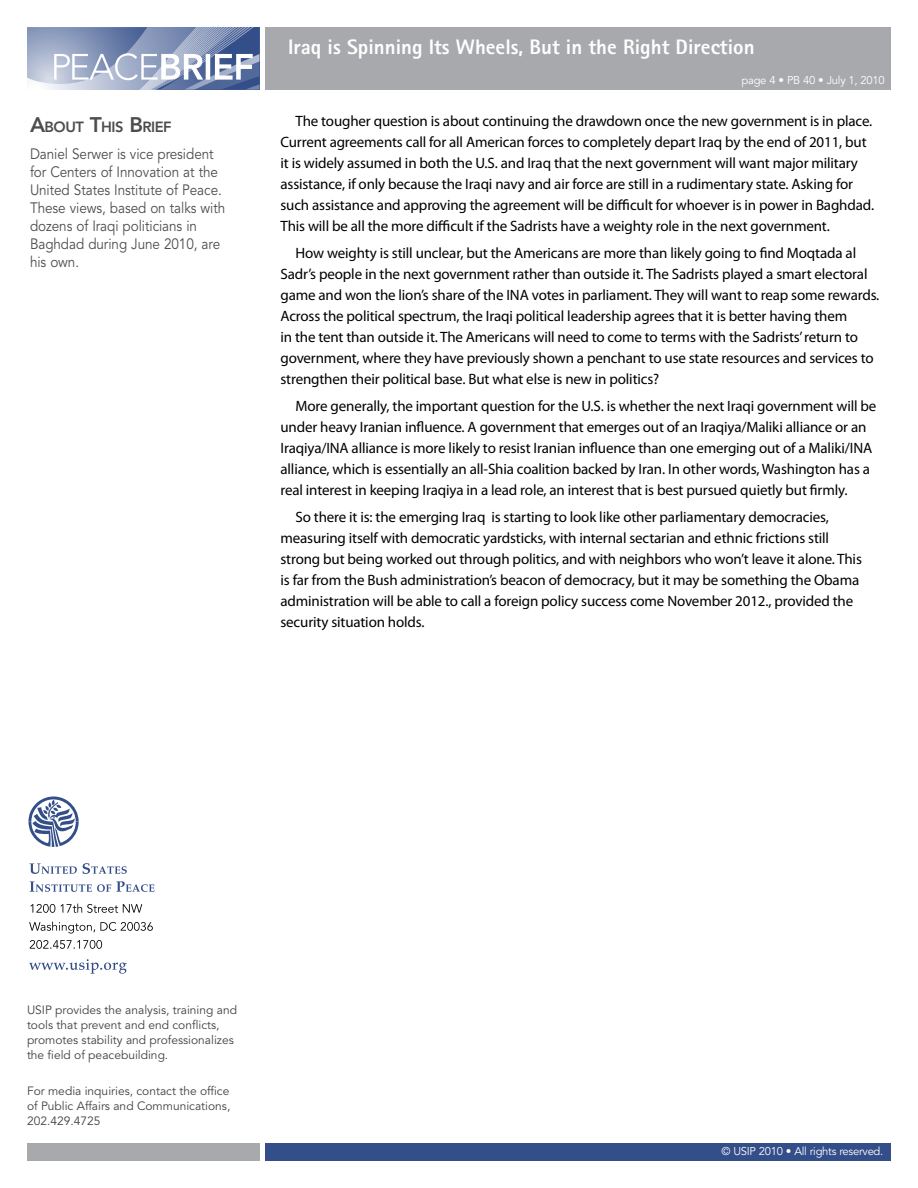
<style>
.page{position:relative;width:918px;height:1188px;background:#fff}
.page>*{position:absolute;margin:0;border:0;box-sizing:border-box;transform-origin:0 0}
.t1{font:800 21px "Rotis Sans Serif";color:#fff}
.t2{font:15px/21px "Myriad Pro";letter-spacing:-.01em;color:#000}
.t3{font:15px/18px "Avenir LT Std";letter-spacing:-.005em;color:#4d4d4f;scale:.9 1}
.t4{font:800 14.7px "Avenir LT Std";letter-spacing:-.035em;color:#4d4d4f}
.t5{font:12px/15px "Avenir LT Std";color:#414142}
.t6{font:11.25px "Avenir LT Std";letter-spacing:-.025em;color:#fff}
.s1{font-size:21px}
</style>
<div class="page">
<div style="left:265px;top:1143px;width:626px;height:18px;background:#334e89"></div>
<div style="left:27px;top:1143px;width:233px;height:18px;background:#a7a9ac"></div>
<div style="left:265px;top:27px;width:626px;height:63px;background:#a7a9ac"></div>
<svg style="left:27px;top:27px;width:233px;height:63px;background:#98a5c3"></svg>
<svg style="left:29px;top:959px;width:98px;height:15px"></svg>
<svg style="left:30px;top:940px;width:72px;height:9px"></svg>
<svg style="left:29px;top:922px;width:124px;height:12px"></svg>
<svg style="left:30px;top:904px;width:112px;height:9px"></svg>
<svg style="left:30px;top:881px;width:124px;height:11px"></svg>
<svg style="left:30px;top:863px;width:97px;height:11px"></svg>
<svg style="left:28px;top:796px;width:51px;height:51px"></svg>
<p class="t4" style="left:30px;top:118px;width:143px"><span class="s1">A</span>BOUT <span class="s1">T</span>HIS <span class="s1">B</span>RIEF</p>
<p class="t3" style="left:30px;top:145px;width:219px">Daniel Serwer is vice president for Centers of Innovation at the<br>United States Institute of Peace.<br>These views, based on talks with dozens of Iraqi politicians in<br>Baghdad during June 2010, are his own.</p>
<h1 class="t1" style="left:288px;top:34px;width:468px">Iraq is Spinning Its Wheels, But in the Right Direction</h1>
<p class="t6" style="left:742px;top:74px;width:145px">page 4 • PB 40 • July 1, 2010</p>
<p class="t2" style="left:280px;top:110px;width:595px;text-indent:15px">The tougher question is about continuing the drawdown once the new government is in place.<br>Current agreements call for all American forces to completely depart Iraq by the end of 2011, but it is widely assumed in both the U.S. and Iraq that the next government will want major military assistance, if only because the Iraqi navy and air force are still in a rudimentary state. Asking for such assistance and approving the agreement will be difficult for whoever is in power in Baghdad.<br>This will be all the more difficult if the Sadrists have a weighty role in the next government.</p>
<p class="t2" style="left:280px;top:242px;width:600px;text-indent:15px">How weighty is still unclear, but the Americans are more than likely going to find Moqtada al Sadr’s people in the next government rather than outside it. The Sadrists played a smart electoral game and won the lion’s share of the INA votes in parliament. They will want to reap some rewards.<br>Across the political spectrum, the Iraqi political leadership agrees that it is better having them<br>in the tent than outside it. The Americans will need to come to terms with the Sadrists’ return to government, where they have previously shown a penchant to use state resources and services to strengthen their political base. But what else is new in politics?</p>
<p class="t2" style="left:280px;top:395px;width:597px;text-indent:15px">More generally, the important question for the U.S. is whether the next Iraqi government will be under heavy Iranian influence. A government that emerges out of an Iraqiya/Maliki alliance or an Iraqiya/INA alliance is more likely to resist Iranian influence than one emerging out of a Maliki/INA alliance, which is essentially an all-Shia coalition backed by Iran. In other words, Washington has a real interest in keeping Iraqiya in a lead role, an interest that is best pursued quietly but firmly.</p>
<p class="t2" style="left:280px;top:506px;width:583px;text-indent:15px">So there it is: the emerging Iraq is starting to look like other parliamentary democracies, measuring itself with democratic yardsticks, with internal sectarian and ethnic frictions still strong but being worked out through politics, and with neighbors who won’t leave it alone. This is far from the Bush administration’s beacon of democracy, but it may be something the Obama administration will be able to call a foreign policy success come November 2012., provided the security situation holds.</p>
<p class="t5" style="left:27px;top:1003px;width:212px">USIP provides the analysis, training and tools that prevent and end conflicts, promotes stability and professionalizes the field of peacebuilding.</p>
<p class="t5" style="left:27px;top:1084px;width:205px;text-align:justify">For media inquiries, contact the office of Public Affairs and Communications, 202.429.4725</p>
<p class="t6" style="left:722px;top:1145px;width:163px">© USIP 2010 • All rights reserved.</p>
</div>
